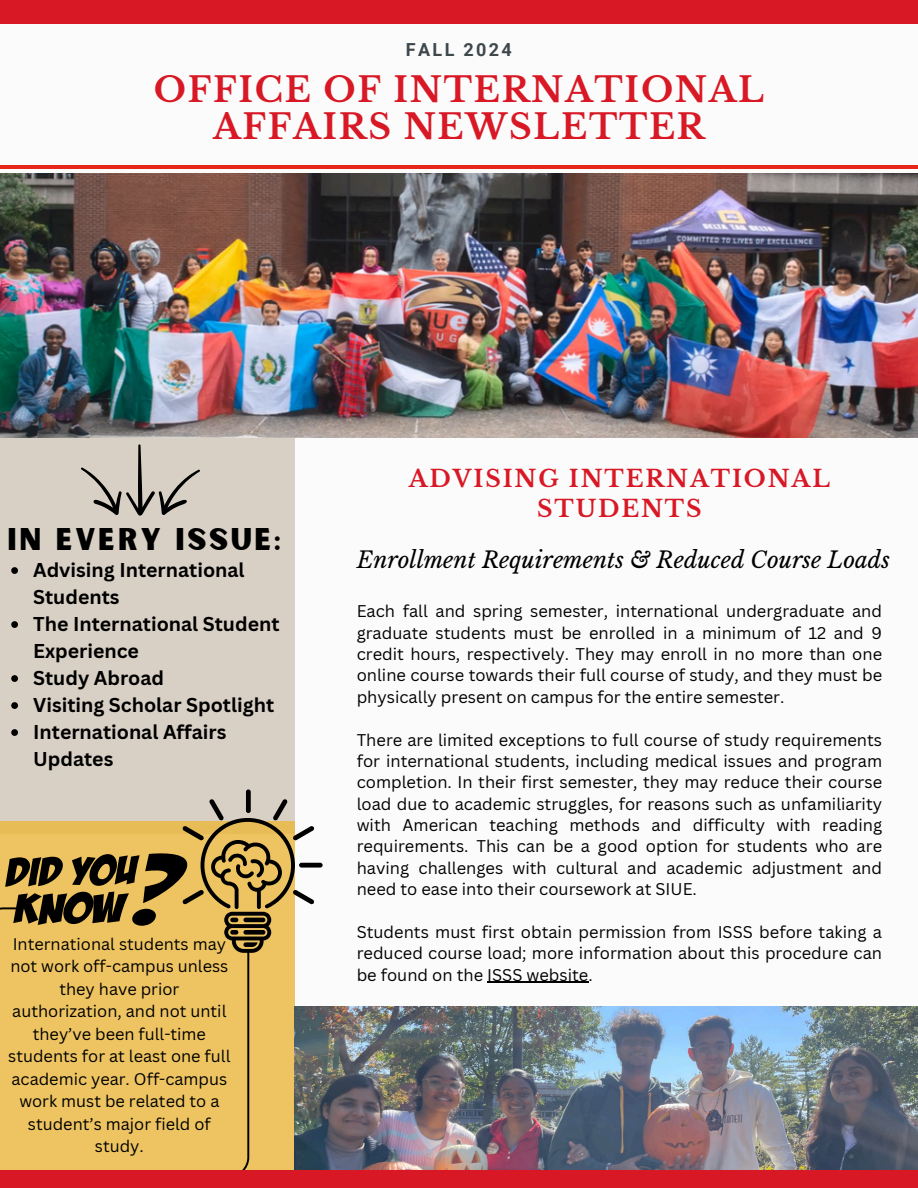
<style>
.page{position:relative;width:918px;height:1188px;background:#fbfbfb}
.page>*{position:absolute;margin:0;border:0;box-sizing:border-box;transform-origin:0 0}
.t1{font:700 34.2px/37px "Libre Baskerville";letter-spacing:.05em;color:#d81825;text-align:center}
.t2{font:30px "Sunborn Sans One";letter-spacing:.09em;color:#000}
.t3{font:700 23.4px/30.3px "Libre Baskerville";letter-spacing:.08em;color:#d81825;text-align:center}
.t4{font:italic 22.5px "Libre Baskerville";color:#000}
.t5{font:700 19.5px/27px "Canva Sans";color:#000}
.t6{font:700 18px "Roboto";letter-spacing:.13em;color:#3e474c}
.t7{font:16.5px/21.3px "Canva Sans";color:#000;text-align:justify}
.t8{font:16.35px/22.5px "Canva Sans";color:#000;text-align:center}
</style>
<div class="page">
<div style="left:0;top:0;width:918px;height:24px;background:#d81825"></div>
<hr style="left:0;top:165px;width:918px;height:4px;background:#e52619">
<div style="left:0;top:411px;width:294px;height:422px;background:#d8d0c5"></div>
<img style="left:0;top:173px;width:918px;height:265px">
<div style="left:0;top:821px;width:294px;height:349px;background:#edc461"></div>
<div style="left:246px;top:789px;width:5px;height:24px;background:#000;border-radius:2px"></div>
<div style="left:299px;top:863px;width:24px;height:5px;background:#000;border-radius:2px"></div>
<svg style="left:242px;top:969px;width:7px;height:201px"></svg>
<svg style="left:0;top:799px;width:314px;height:170px"></svg>
<div style="left:0;top:1170px;width:918px;height:18px;background:#d81825"></div>
<svg style="left:81px;top:444px;width:119px;height:72px"></svg>
<hr style="left:487px;top:982px;width:101px;height:1px;background:#000">
<svg style="left:11px;top:567px;width:7px;height:7px"></svg>
<svg style="left:11px;top:621px;width:7px;height:7px"></svg>
<svg style="left:11px;top:675px;width:7px;height:7px"></svg>
<svg style="left:11px;top:702px;width:7px;height:7px"></svg>
<svg style="left:11px;top:729px;width:7px;height:7px"></svg>
<img style="left:294px;top:1007px;width:624px;height:163px">
<p class="t6" style="left:406px;top:39px;width:107px">FALL 2024</p>
<h4 class="t1" style="left:154px;top:72px;width:612px">OFFICE OF INTERNATIONAL<br>AFFAIRS NEWSLETTER</h4>
<p class="t2" style="left:8px;top:520px;width:275px">IN EVERY ISSUE:</p>
<h2 class="t5" style="left:33px;top:556px;width:213px">Advising International<br>Students</h2>
<p class="t5" style="left:33px;top:610px;width:248px">The International Student<br>Experience</p>
<p class="t5" style="left:33px;top:664px;width:132px">Study Abroad</p>
<p class="t5" style="left:33px;top:691px;width:242px">Visiting Scholar Spotlight</p>
<p class="t5" style="left:33px;top:718px;width:195px">International Affairs<br>Updates</p>
<h5 class="t8" style="left:8px;top:932px;width:224px">International students may not work off-campus unless they have prior authorization, and not until they’ve been full-time students for at least one full academic year. Off-campus work must be related to a student’s major field of study.</h5>
<h3 class="t3" style="left:409px;top:463px;width:423px">ADVISING INTERNATIONAL<br>STUDENTS</h3>
<p class="t4" style="left:357px;top:546px;width:535px">Enrollment Requirements &amp; Reduced Course Loads</p>
<h1 class="t7" style="left:357px;top:600px;width:527px">Each fall and spring semester, international undergraduate and graduate students must be enrolled in a minimum of 12 and 9 credit hours, respectively. They may enroll in no more than one online course towards their full course of study, and they must be physically present on campus for the entire semester.</h1>
<p class="t7" style="left:357px;top:729px;width:527px">There are limited exceptions to full course of study requirements for international students, including medical issues and program completion. In their first semester, they may reduce their course load due to academic struggles, for reasons such as unfamiliarity with American teaching methods and difficulty with reading requirements. This can be a good option for students who are having challenges with cultural and academic adjustment and need to ease into their coursework at SIUE.</p>
<p class="t7" style="left:357px;top:921px;width:527px">Students must first obtain permission from ISSS before taking a reduced course load; more information about this procedure can be found on the ISSS website.</p>
</div>
